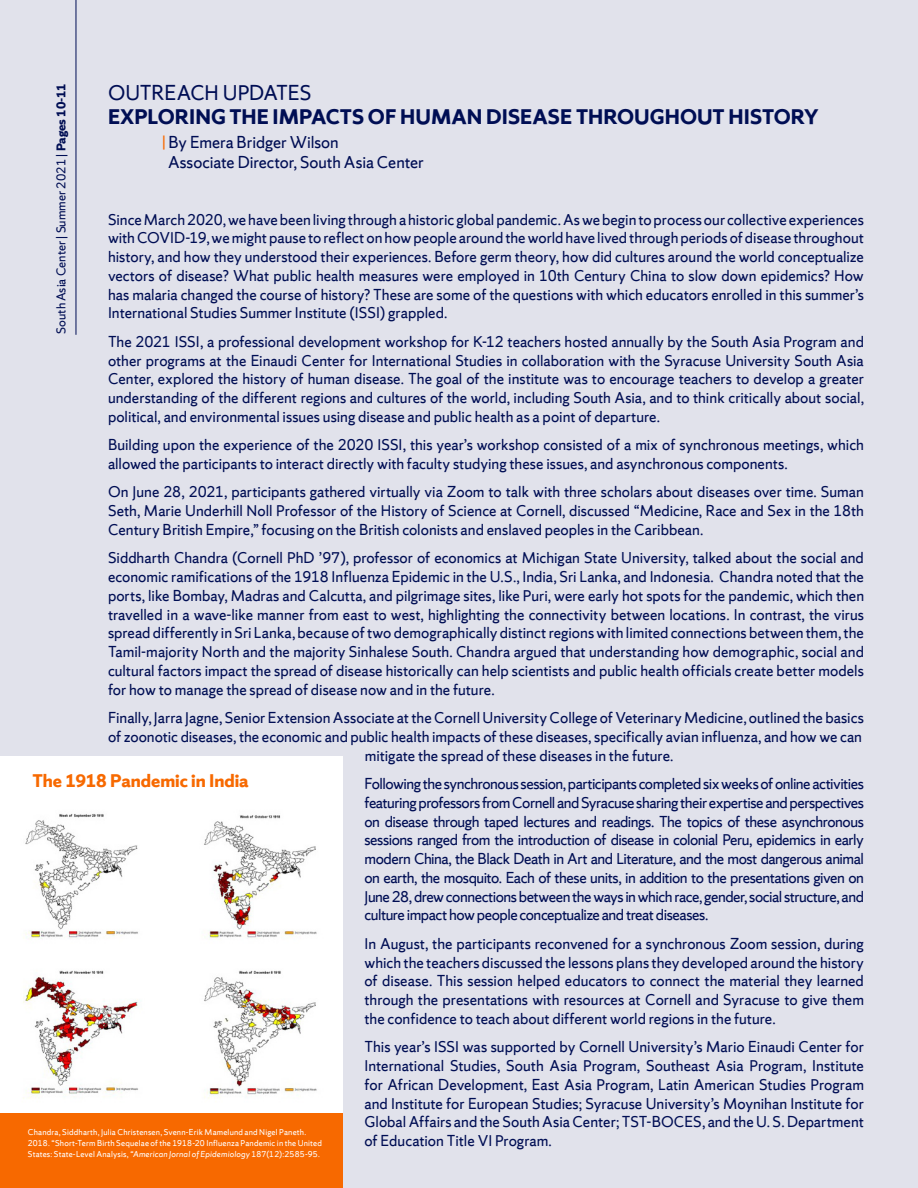
<style>
.page{position:relative;width:918px;height:1188px;background:#e1e2eb}
.page>*{position:absolute;margin:0;border:0;box-sizing:border-box;transform-origin:0 0}
.Heading_1{font:700 22.5px "Sherman Sans";letter-spacing:.005em;color:#000e54}
.Heading_1-2{font:22.5px "Sherman Sans";letter-spacing:-.005em;color:#000e54}
.Body_Text{font:700 19.5px "Sherman Sans";color:#f76900}
.Heading_2{font:18px "Sherman Sans";letter-spacing:-.005em;color:#000e54}
.Body_Text-2{font:16.5px/18.8px "Sherman Sans";color:#000e54;text-align:justify}
.t1{font:13.5px "Sherman Sans";color:#000e54}
.Body_Text-3{font:9px/10.8px "Sherman Sans";letter-spacing:.02em;color:#fff}
.s1{font-weight:700}
.s2{font-size:16.5px;color:#f76900}
.s3{font-style:italic}
</style>
<div class="page">
<img style="left:0;top:757px;width:343px;height:356px">
<div style="left:0;top:1113px;width:343px;height:75px;background:#f76900"></div>
<hr style="left:76px;top:0;width:1px;height:335px;background:#000e54">
<p class="t1" style="left:53px;top:334px;width:252px;rotate:-90deg">South Asia Center | Summer 2021 | <span class="s1">Pages 10-11</span></p>
<h1 class="Heading_1-2" style="left:108px;top:80px;width:205px">OUTREACH UPDATES</h1>
<h1 class="Heading_1" style="left:108px;top:103px;width:712px">EXPLORING THE IMPACTS OF HUMAN DISEASE THROUGHOUT HISTORY</h1>
<h2 class="Heading_2" style="left:162px;top:132px;width:178px"><span class="s2">|</span> By Emera Bridger Wilson</h2>
<h2 class="Heading_2" style="left:168px;top:151px;width:257px">Associate Director, South Asia Center</h2>
<p class="Body_Text-2" style="left:108px;top:210px;width:758px">Since March 2020, we have been living through a historic global pandemic. As we begin to process our collective experiences with COVID-19, we might pause to reflect on how people around the world have lived through periods of disease throughout history, and how they understood their experiences. Before germ theory, how did cultures around the world conceptualize vectors of disease? What public health measures were employed in 10th Century China to slow down epidemics? How has malaria changed the course of history? These are some of the questions with which educators enrolled in this summer’s International Studies Summer Institute (ISSI) grappled.</p>
<p class="Body_Text-2" style="left:108px;top:332px;width:758px">The 2021 ISSI, a professional development workshop for K-12 teachers hosted annually by the South Asia Program and other programs at the Einaudi Center for International Studies in collaboration with the Syracuse University South Asia Center, explored the history of human disease. The goal of the institute was to encourage teachers to develop a greater understanding of the different regions and cultures of the world, including South Asia, and to think critically about social, political, and environmental issues using disease and public health as a point of departure.</p>
<p class="Body_Text-2" style="left:108px;top:435px;width:758px">Building upon the experience of the 2020 ISSI, this year’s workshop consisted of a mix of synchronous meetings, which allowed the participants to interact directly with faculty studying these issues, and asynchronous components.</p>
<p class="Body_Text-2" style="left:108px;top:483px;width:758px">On June 28, 2021, participants gathered virtually via Zoom to talk with three scholars about diseases over time. Suman Seth, Marie Underhill Noll Professor of the History of Science at Cornell, discussed “Medicine, Race and Sex in the 18th Century British Empire,” focusing on the British colonists and enslaved peoples in the Caribbean.</p>
<p class="Body_Text-2" style="left:108px;top:549px;width:758px">Siddharth Chandra (Cornell PhD ’97), professor of economics at Michigan State University, talked about the social and economic ramifications of the 1918 Influenza Epidemic in the U.S., India, Sri Lanka, and Indonesia. Chandra noted that the ports, like Bombay, Madras and Calcutta, and pilgrimage sites, like Puri, were early hot spots for the pandemic, which then travelled in a wave-like manner from east to west, highlighting the connectivity between locations. In contrast, the virus spread differently in Sri Lanka, because of two demographically distinct regions with limited connections between them, the Tamil-majority North and the majority Sinhalese South. Chandra argued that understanding how demographic, social and cultural factors impact the spread of disease historically can help scientists and public health officials create better models for how to manage the spread of disease now and in the future.</p>
<p class="Body_Text-2" style="left:108px;top:708px;width:758px">Finally, Jarra Jagne, Senior Extension Associate at the Cornell University College of Veterinary Medicine, outlined the basics</p>
<p class="Body_Text-2" style="left:108px;top:727px;width:756px">of zoonotic diseases, the economic and public health impacts of these diseases, specifically avian influenza, and how we can</p>
<p class="Body_Text-2" style="left:365px;top:746px;width:310px">mitigate the spread of these diseases in the future.</p>
<p class="Body_Text-2" style="left:364px;top:774px;width:501px">Following the synchronous session, participants completed six weeks of online activities featuring professors from Cornell and Syracuse sharing their expertise and perspectives on disease through taped lectures and readings. The topics of these asynchronous sessions ranged from the introduction of disease in colonial Peru, epidemics in early modern China, the Black Death in Art and Literature, and the most dangerous animal on earth, the mosquito. Each of these units, in addition to the presentations given on June 28, drew connections between the ways in which race, gender, social structure, and culture impact how people conceptualize and treat diseases.</p>
<p class="Body_Text-2" style="left:364px;top:934px;width:501px">In August, the participants reconvened for a synchronous Zoom session, during which the teachers discussed the lessons plans they developed around the history of disease. This session helped educators to connect the material they learned through the presentations with resources at Cornell and Syracuse to give them the confidence to teach about different world regions in the future.</p>
<p class="Body_Text-2" style="left:364px;top:1038px;width:501px">This year’s ISSI was supported by Cornell University’s Mario Einaudi Center for International Studies, South Asia Program, Southeast Asia Program, Institute for African Development, East Asia Program, Latin American Studies Program and Institute for European Studies; Syracuse University’s Moynihan Institute for Global Affairs and the South Asia Center; TST-BOCES, and the U. S. Department of Education Title VI Program.</p>
<p class="Body_Text" style="left:32px;top:768px;width:218px">The 1918 Pandemic in India</p>
<p class="Body_Text-3" style="left:28px;top:1127px;width:296px">Chandra, Siddharth, Julia Christensen, Svenn-Erik Mamelund and Nigel Paneth.<br>2018. “Short-Term Birth Sequelae of the 1918-20 Influenza Pandemic in the United<br>States: State-Level Analysis, <span class="s3">“American Jornal of Epidemiology</span> 187(12):2585-95.</p>
</div>
